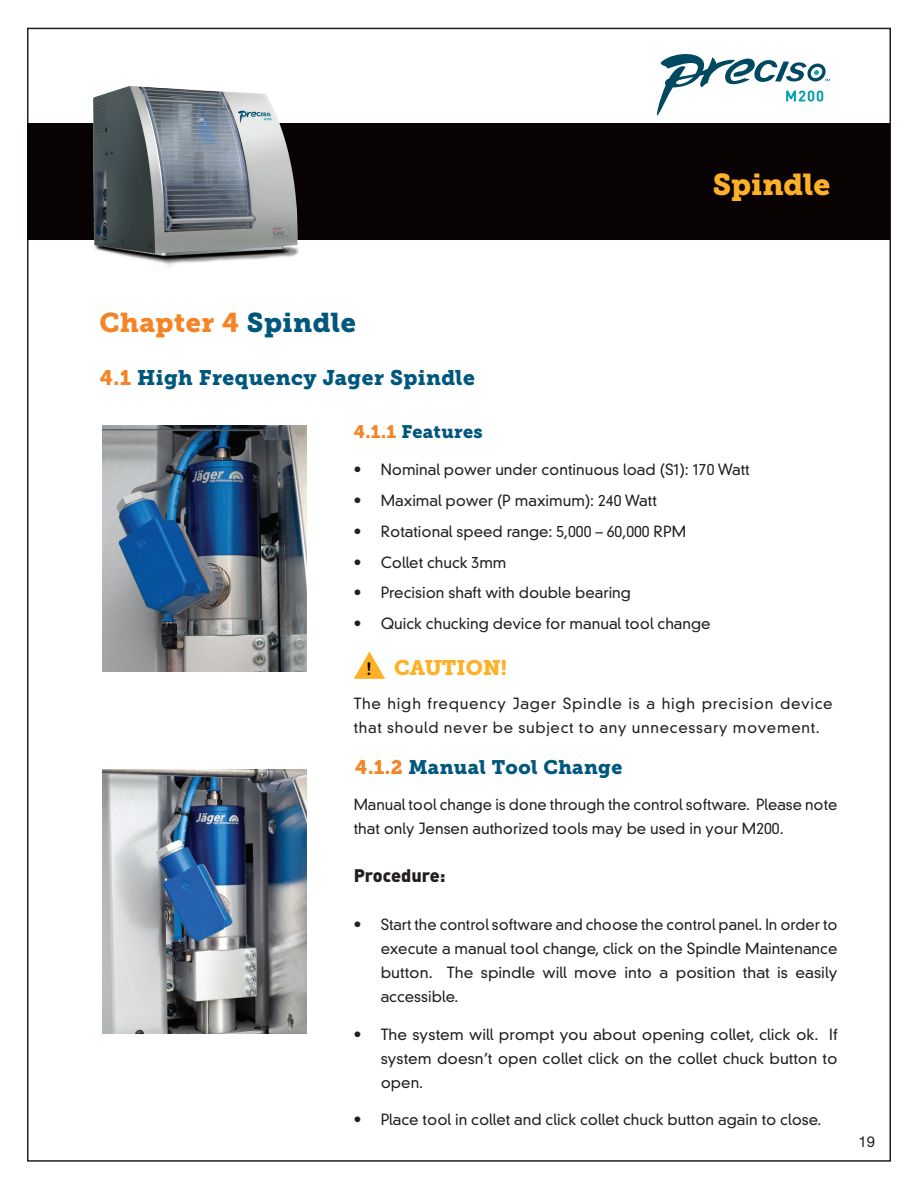
<style>
.page{position:relative;width:918px;height:1188px;background:#fff}
.page>*{position:absolute;margin:0;border:0;box-sizing:border-box;transform-origin:0 0}
.t1{font:30px "Museo Slab 900";color:#feb127}
.t2{font:27px "Museo Slab 900";letter-spacing:.02em;color:#f58427}
.t3{font:21px "Museo Slab 900";letter-spacing:.02em;color:#00577d}
.t4{font:21px "Museo Slab 900";color:#feb127}
.t5{font:19.5px "Museo Slab 900";letter-spacing:.02em;color:#00577d}
.t6{font:18px "Museo Slab 900";letter-spacing:.02em;color:#00577d}
.t7{font:900 18px "DINOT";color:#231f20}
.t8{font:17.55px "Arial Rounded MT Bold";color:#080302}
.t9{font:300 15px/24px "DIN Neuzeit Grotesk Std";color:#231f20;text-align:justify}
.t10{font:300 15px/24px "DIN Neuzeit Grotesk Std";letter-spacing:.045em;color:#231f20}
.t11{font:15px "Helvetica Neue LT Pro";color:#231f20}
.s1{color:#00577d}
.s2{color:#f58427}
</style>
<div class="page">
<div style="left:27px;top:123px;width:862px;height:117px;background:#080302"></div>
<img style="left:93px;top:86px;width:206px;height:181px">
<svg style="left:657px;top:54px;width:173px;height:62px"></svg>
<img style="left:102px;top:426px;width:204px;height:246px">
<img style="left:103px;top:769px;width:203px;height:264px">
<svg style="left:354px;top:652px;width:31px;height:27px"></svg>
<p class="t1" style="left:713px;top:167px;width:119px">Spindle</p>
<p class="t2" style="left:99px;top:306px;width:258px">Chapter 4 <span class="s1">Spindle</span></p>
<p class="t3" style="left:100px;top:366px;width:377px"><span class="s2">4.1</span> High Frequency Jager Spindle</p>
<p class="t6" style="left:354px;top:421px;width:131px"><span class="s2">4.1.1</span> Features</p>
<p class="t9" style="left:354px;top:458px;width:398px">• Nominal power under continuous load (S1): 170 Watt</p>
<p class="t9" style="left:354px;top:489px;width:305px">• Maximal power (P maximum): 240 Watt</p>
<p class="t9" style="left:354px;top:519px;width:334px">• Rotational speed range: 5,000 – 60,000 RPM</p>
<p class="t9" style="left:354px;top:550px;width:154px">• Collet chuck 3mm</p>
<p class="t9" style="left:354px;top:581px;width:279px">• Precision shaft with double bearing</p>
<p class="t9" style="left:354px;top:612px;width:359px">• Quick chucking device for manual tool change</p>
<p class="t8" style="left:366px;top:658px;width:7px">!</p>
<p class="t4" style="left:394px;top:655px;width:115px">CAUTION!</p>
<p class="t10" style="left:354px;top:692px;width:481px">The high frequency Jager Spindle is a high precision device that should never be subject to any unnecessary movement.</p>
<p class="t5" style="left:355px;top:756px;width:268px"><span class="s2">4.1.2</span> Manual Tool Change</p>
<p class="t9" style="left:354px;top:793px;width:485px">Manual tool change is done through the control software. Please note that only Jensen authorized tools may be used in your M200.</p>
<p class="t7" style="left:354px;top:864px;width:93px">Procedure:</p>
<p class="t9" style="left:381px;top:913px;width:458px;text-indent:-27px">• Start the control software and choose the control panel. In order to execute a manual tool change, click on the Spindle Maintenance button. The spindle will move into a position that is easily accessible.</p>
<p class="t9" style="left:381px;top:1022px;width:458px;text-indent:-27px">• The system will prompt you about opening collet, click ok. If system doesn’t open collet click on the collet chuck button to open.</p>
<p class="t9" style="left:354px;top:1108px;width:469px">• Place tool in collet and click collet chuck button again to close.</p>
<p class="t11" style="left:859px;top:1132px;width:18px">19</p>
</div>
